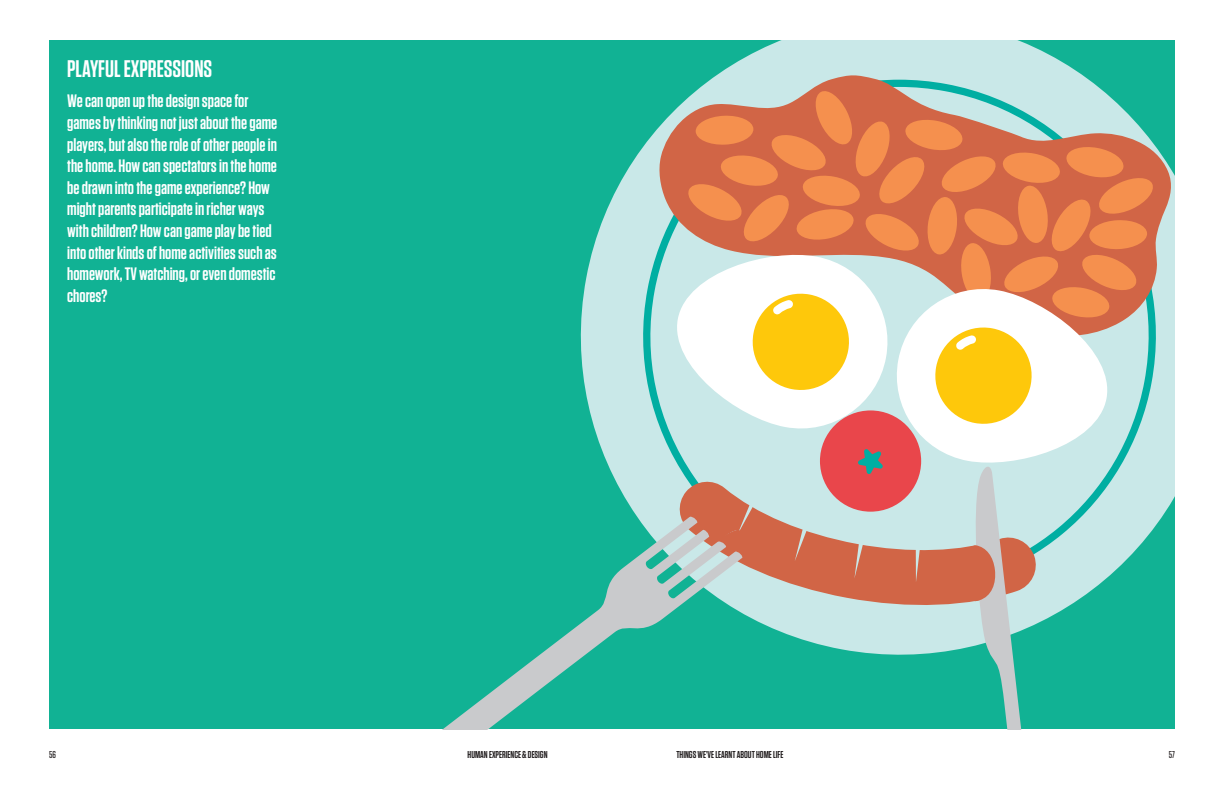
<style>
.page{position:relative;width:1224px;height:792px;background:#fff}
.page>*{position:absolute;margin:0;border:0;box-sizing:border-box;transform-origin:0 0}
.Insight_Heading{font:600 24px "Tungsten";color:#fff}
.Insight_Text{font:600 18px/21.6px "Tungsten";color:#fff}
.t1{font:600 10px "Tungsten";color:#231f20}
.t2{font:500 10px "Tungsten";color:#231f20}
</style>
<div class="page">
<div style="left:49px;top:40px;width:1126px;height:689px;background:#11b294"></div>
<svg style="left:580px;top:40px;width:595px;height:615px;fill:#c9e8e8"></svg>
<svg style="left:635px;top:80px;width:529px;height:512px;background:#a5ddd9"></svg>
<svg style="left:658px;top:74px;width:515px;height:275px;fill:#c9e8e8"></svg>
<svg style="left:669px;top:248px;width:163px;height:188px;background:#cde9e9"></svg>
<svg style="left:909px;top:428px;width:206px;height:42px;background:#e5f4f4"></svg>
<svg style="left:676px;top:478px;width:363px;height:131px;background:#cbafa2"></svg>
<svg style="left:854px;top:543px;width:9px;height:36px"></svg>
<svg style="left:795px;top:527px;width:12px;height:34px"></svg>
<svg style="left:916px;top:547px;width:4px;height:35px"></svg>
<svg style="left:443px;top:499px;width:309px;height:230px"></svg>
<svg style="left:964px;top:464px;width:74px;height:265px"></svg>
<svg style="left:684px;top:490px;width:87px;height:73px;background:#ce8a75"></svg>
<svg style="left:686px;top:88px;width:470px;height:340px;background:#e1b28a"></svg>
<div style="left:820px;top:410px;width:101px;height:102px;background:#e9464b;border-radius:50%"></div>
<svg style="left:858px;top:449px;width:25px;height:25px"></svg>
<p class="Insight_Heading" style="left:67px;top:56px;width:147px">PLAYFUL EXPRESSIONS</p>
<p class="Insight_Text" style="left:67px;top:91px;width:212px">We can open up the design space for games by thinking not just about the game players, but also the role of other people in the home. How can spectators in the home be drawn into the game experience? How might parents participate in richer ways with children? How can game play be tied into other kinds of home activities such as homework, TV watching, or even domestic chores?</p>
<p class="t2" style="left:49px;top:749px;width:8px">56</p>
<p class="t1" style="left:468px;top:749px;width:82px">HUMAN EXPERIENCE &amp; DESIGN</p>
<p class="t1" style="left:676px;top:749px;width:109px">THINGS WE’VE LEARNT ABOUT HOME LIFE</p>
<p class="t2" style="left:1169px;top:749px;width:8px">57</p>
</div>
